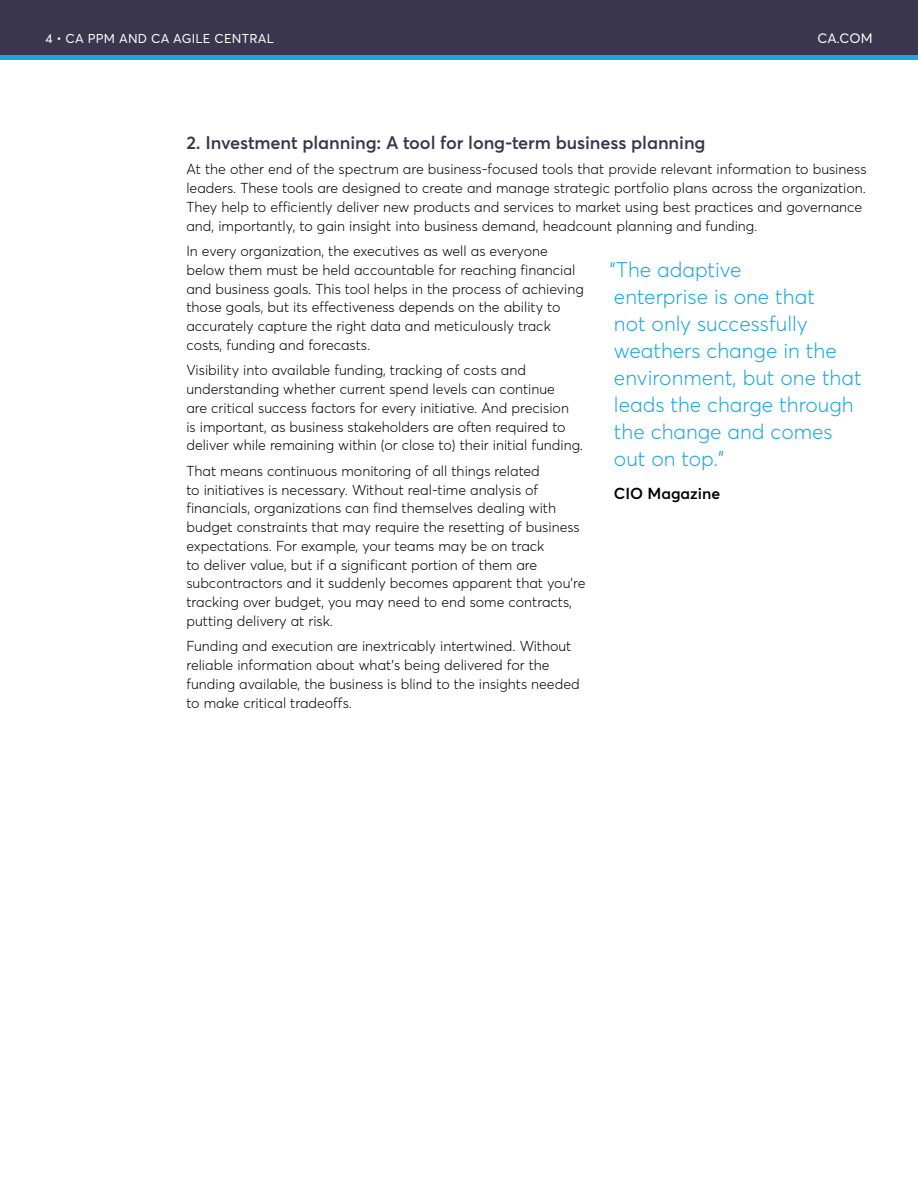
<style>
.page{position:relative;width:918px;height:1188px;background:#fff}
.page>*{position:absolute;margin:0;border:0;box-sizing:border-box;transform-origin:0 0}
.Quote_Body{font:300 21px/27px "Averta";color:#1ca6df}
.Subhead_1{font:600 18px "Averta";letter-spacing:-.005em;color:#39364d}
.Quote-name_attribute{font:600 15.75px "Averta";color:#000}
.Body_Copy{font:300 14.25px/18.8px "Averta";color:#000}
.eyebrow-ca_com{font:13.5px "Averta";color:#fff}
.t1{font:12.75px "Averta";letter-spacing:.02em;color:#fff}
</style>
<div class="page">
<div style="left:0;top:53px;width:918px;height:7px;background:#1ca6df"></div>
<div style="left:0;top:0;width:918px;height:55px;background:#39364d"></div>
<p class="t1" style="left:45px;top:30px;width:230px">4 • CA PPM AND CA AGILE CENTRAL</p>
<p class="eyebrow-ca_com" style="left:817px;top:30px;width:57px">CA.COM</p>
<p class="Subhead_1" style="left:186px;top:131px;width:521px">2. Investment planning: A tool for long-term business planning</p>
<p class="Body_Copy" style="left:186px;top:160px;width:682px">At the other end of the spectrum are business-focused tools that provide relevant information to business leaders. These tools are designed to create and manage strategic portfolio plans across the organization.<br>They help to efficiently deliver new products and services to market using best practices and governance and, importantly, to gain insight into business demand, headcount planning and funding.</p>
<p class="Body_Copy" style="left:186px;top:242px;width:399px">In every organization, the executives as well as everyone below them must be held accountable for reaching financial and business goals. This tool helps in the process of achieving those goals, but its effectiveness depends on the ability to accurately capture the right data and meticulously track costs, funding and forecasts.</p>
<p class="Body_Copy" style="left:186px;top:361px;width:398px">Visibility into available funding, tracking of costs and understanding whether current spend levels can continue<br>are critical success factors for every initiative. And precision<br>is important, as business stakeholders are often required to deliver while remaining within (or close to) their initial funding.</p>
<p class="Body_Copy" style="left:186px;top:461px;width:401px">That means continuous monitoring of all things related<br>to initiatives is necessary. Without real-time analysis of financials, organizations can find themselves dealing with budget constraints that may require the resetting of business expectations. For example, your teams may be on track<br>to deliver value, but if a significant portion of them are subcontractors and it suddenly becomes apparent that you’re tracking over budget, you may need to end some contracts, putting delivery at risk.</p>
<p class="Body_Copy" style="left:186px;top:637px;width:395px">Funding and execution are inextricably intertwined. Without reliable information about what’s being delivered for the funding available, the business is blind to the insights needed to make critical tradeoffs.</p>
<p class="Quote_Body" style="left:609px;top:256px;width:254px">“The adaptive<br>enterprise is one that<br>not only successfully weathers change in the environment, but one that leads the charge through the change and comes out on top.”</p>
<p class="Quote-name_attribute" style="left:614px;top:483px;width:108px">CIO Magazine</p>
</div>
